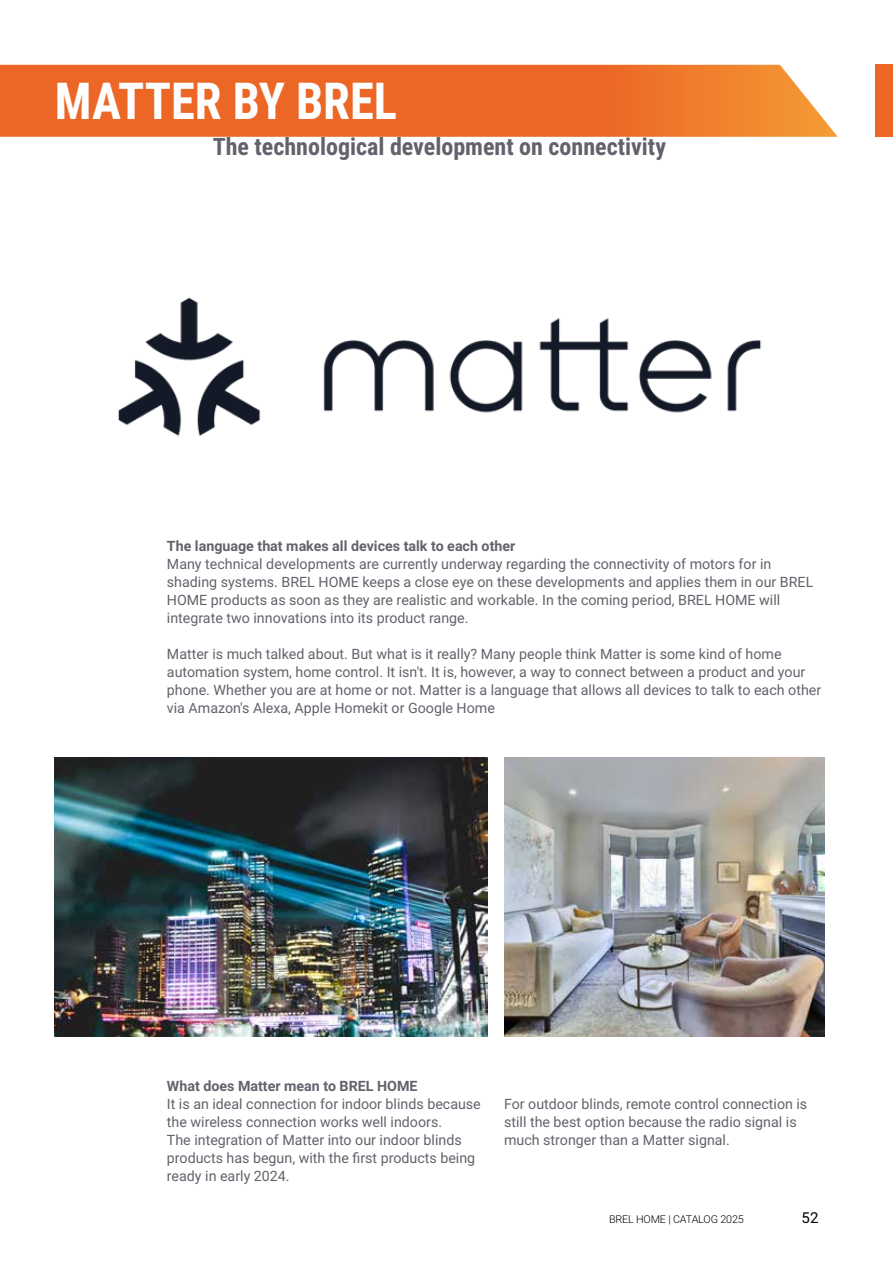
<style>
.page{position:relative;width:893px;height:1263px;background:#fff}
.page>*{position:absolute;margin:0;border:0;box-sizing:border-box;transform-origin:0 0}
.t1{font:700 51px "Roboto Condensed";color:#fff;scale:.95 1}
.t2{font:700 24px "Roboto Condensed";color:#62626c}
.t3{font:15px "Roboto";color:#000}
.t4{font:14.25px/18px "Roboto";color:#62626c}
.t5{font:700 14.25px "Roboto";color:#62626c}
.t6{font:300 10.8px "Roboto";letter-spacing:-.015em;color:#000}
</style>
<div class="page">
<svg style="left:0;top:65px;width:838px;height:72px;background:#ed722f"></svg>
<img style="left:118px;top:297px;width:644px;height:139px">
<img style="left:55px;top:758px;width:432px;height:279px">
<img style="left:504px;top:758px;width:320px;height:279px">
<div style="left:876px;top:65px;width:17px;height:72px;background:#ec6726"></div>
<h1 class="t1" style="left:55px;top:65px;width:362px">MATTER BY BREL</h1>
<h2 class="t2" style="left:213px;top:129px;width:455px">The technological development on connectivity</h2>
<p class="t5" style="left:167px;top:536px;width:350px">The language that makes all devices talk to each other</p>
<p class="t4" style="left:167px;top:554px;width:648px">Many technical developments are currently underway regarding the connectivity of motors for in shading systems. BREL HOME keeps a close eye on these developments and applies them in our BREL HOME products as soon as they are realistic and workable. In the coming period, BREL HOME will integrate two innovations into its product range.</p>
<p class="t4" style="left:167px;top:644px;width:656px">Matter is much talked about. But what is it really? Many people think Matter is some kind of home automation system, home control. It isn't. It is, however, a way to connect between a product and your phone. Whether you are at home or not. Matter is a language that allows all devices to talk to each other via Amazon's Alexa, Apple Homekit or Google Home</p>
<p class="t5" style="left:167px;top:1076px;width:252px">What does Matter mean to BREL HOME</p>
<p class="t4" style="left:167px;top:1094px;width:315px">It is an ideal connection for indoor blinds because the wireless connection works well indoors.<br>The integration of Matter into our indoor blinds products has begun, with the first products being ready in early 2024.</p>
<p class="t4" style="left:504px;top:1094px;width:305px">For outdoor blinds, remote control connection is still the best option because the radio signal is much stronger than a Matter signal.</p>
<p class="t6" style="left:609px;top:1211px;width:136px">BREL HOME | CATALOG 2025</p>
<p class="t3" style="left:802px;top:1207px;width:18px">52</p>
</div>
